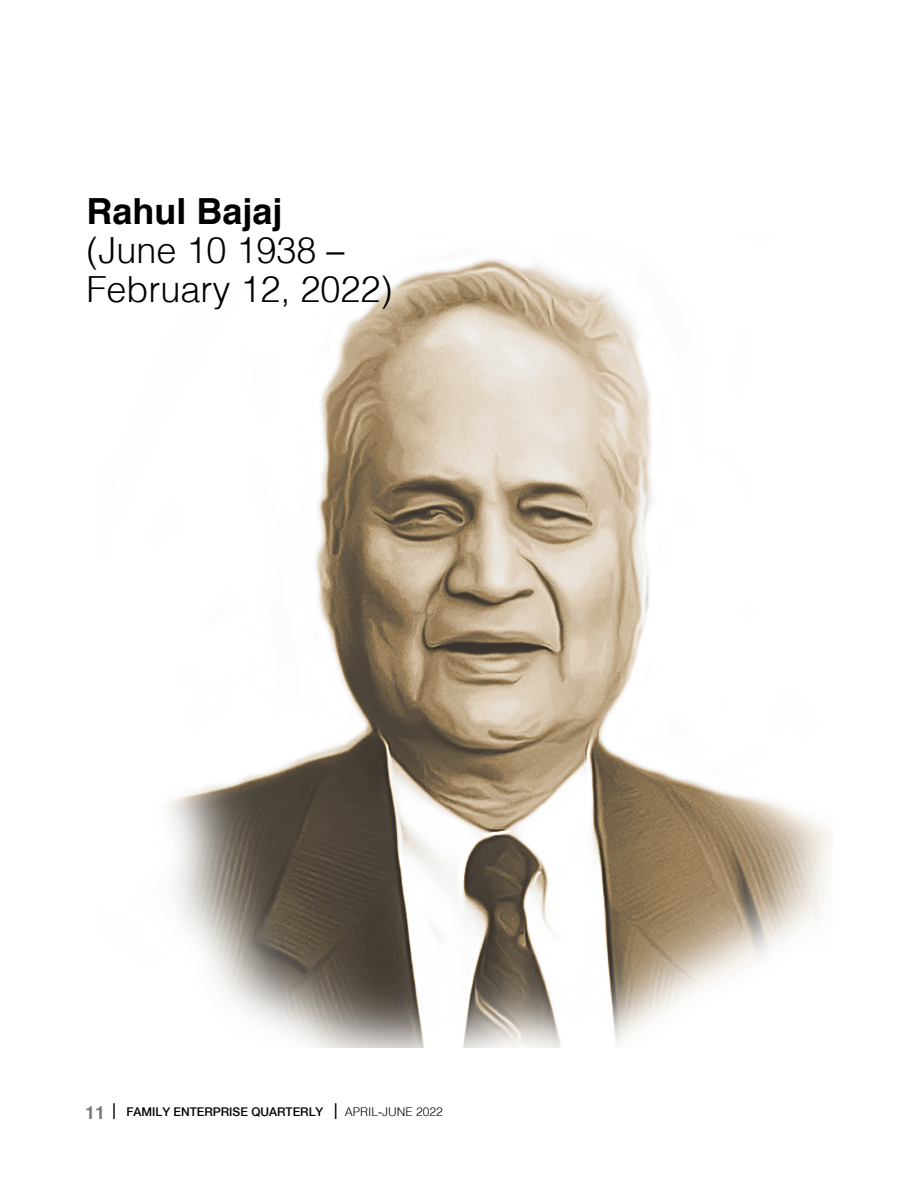
<style>
.page{position:relative;width:918px;height:1188px;background:#fff}
.page>*{position:absolute;margin:0;border:0;box-sizing:border-box;transform-origin:0 0}
.t1{font:300 36px/39px "Helvetica";color:#000}
.t2{font:700 36px "Helvetica";color:#000}
.t3{font:500 12px "Helvetica Neue";color:#000}
.s1{font-family:"Helvetica";font-weight:700;font-size:18px;color:#77787b}
.s2{font-family:"Helvetica";font-weight:300;font-stretch:condensed;font-size:21px}
.s3{font-family:"Helvetica";font-weight:300}
</style>
<div class="page">
<img style="left:163px;top:253px;width:670px;height:794px">
<h1 class="t2" style="left:86px;top:188px;width:198px">Rahul Bajaj</h1>
<h1 class="t1" style="left:86px;top:229px;width:308px">(June 10 1938 –<br>February 12, 2022)</h1>
<p class="t3" style="left:85px;top:1104px;width:359px"><span class="s1">11</span> <span class="s2">I</span> FAMILY ENTERPRISE QUARTERLY <span class="s2">I</span> <span class="s3">APRIL-JUNE 2022</span></p>
</div>
